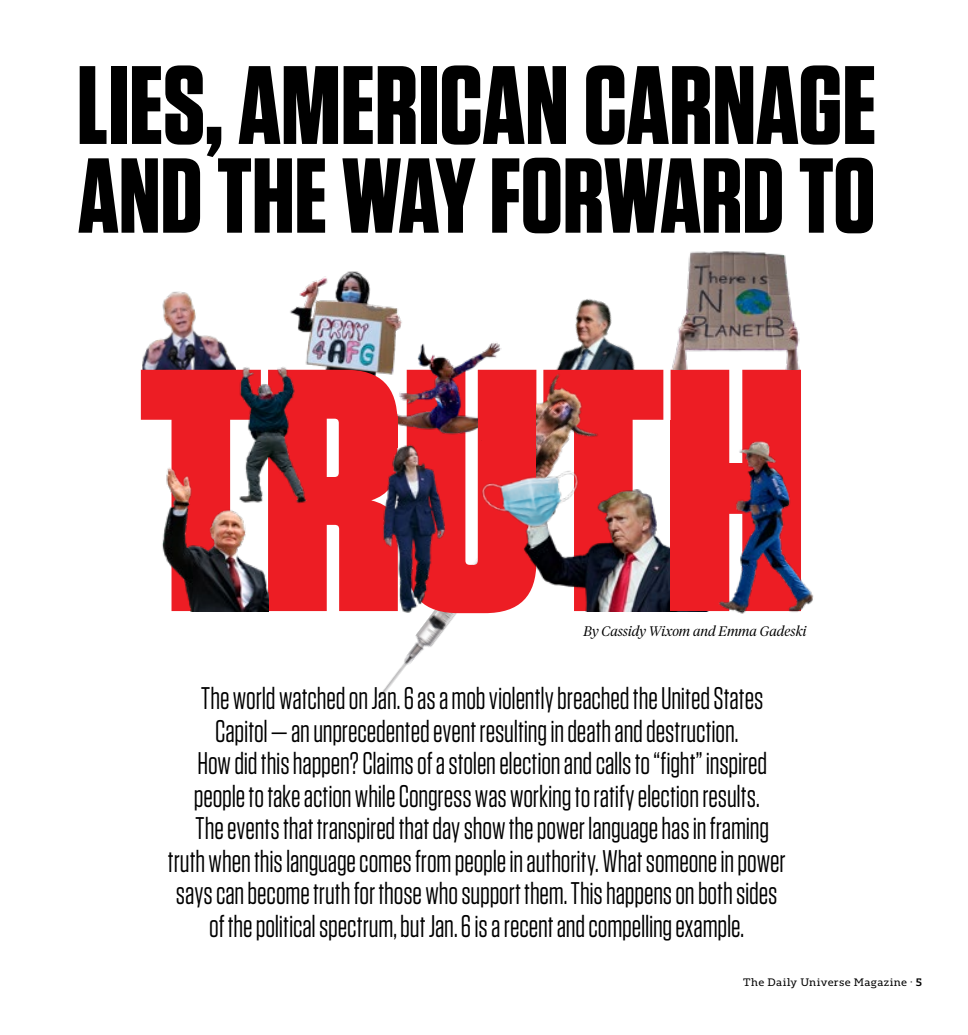
<style>
.page{position:relative;width:968px;height:1035px;background:#fff}
.page>*{position:absolute;margin:0;border:0;box-sizing:border-box;transform-origin:0 0}
.t1{font:900 344.75px "Tungsten";color:#ed1d24}
.t2{font:700 111.25px "Tungsten";color:#000}
.t3{font:700 106.25px "Tungsten";color:#000}
.t4{font:31.25px/32.5px "Tungsten";letter-spacing:-.005em;color:#000;text-align:center;scale:.94 1}
.t5{font:italic 300 13.75px "Tiempos Headline";color:#000}
.t6{font:11.25px "Majora Pro";letter-spacing:.03em;color:#000}
.s1{font-weight:700}
</style>
<div class="page">
<img style="left:142px;top:291px;width:90px;height:91px">
<img style="left:561px;top:299px;width:77px;height:117px">
<img style="left:379px;top:558px;width:115px;height:140px">
<img style="left:290px;top:271px;width:112px;height:110px">
<img style="left:228px;top:361px;width:81px;height:143px">
<img style="left:671px;top:251px;width:129px;height:119px">
<img style="left:529px;top:489px;width:141px;height:122px">
<div style="left:670px;top:421px;width:46px;height:190px;background:#ed1d24"></div>
<img style="left:162px;top:466px;width:106px;height:145px">
<img style="left:536px;top:357px;width:80px;height:144px">
<div style="left:482px;top:386px;width:54px;height:114px;background:#ed1d24"></div>
<img style="left:479px;top:440px;width:121px;height:118px">
<img style="left:350px;top:340px;width:152px;height:99px">
<div style="left:350px;top:416px;width:47px;height:32px;background:#ed1d24"></div>
<div style="left:478px;top:409px;width:54px;height:31px;background:#ed1d24"></div>
<svg style="left:363px;top:410px;width:34px;height:6px"></svg>
<img style="left:700px;top:441px;width:114px;height:173px">
<img style="left:379px;top:439px;width:70px;height:174px">
<h2 class="t2" style="left:77px;top:46px;width:801px">LIES, AMERICAN CARNAGE</h2>
<h3 class="t3" style="left:78px;top:139px;width:799px">AND THE WAY FORWARD TO</h3>
<h1 class="t1" style="left:139px;top:295px;width:669px">TRUTH</h1>
<p class="t5" style="left:583px;top:622px;width:224px">By Cassidy Wixom and Emma Gadeski</p>
<p class="t4" style="left:168px;top:683px;width:658px">The world watched on Jan. 6 as a mob violently breached the United States Capitol — an unprecedented event resulting in death and destruction.<br>How did this happen? Claims of a stolen election and calls to “fight” inspired people to take action while Congress was working to ratify election results.<br>The events that transpired that day show the power language has in framing truth when this language comes from people in authority. What someone in power says can become truth for those who support them. This happens on both sides of the political spectrum, but Jan. 6 is a recent and compelling example.</p>
<p class="t6" style="left:743px;top:973px;width:180px">The Daily Universe Magazine ∙ <span class="s1">5</span></p>
</div>
